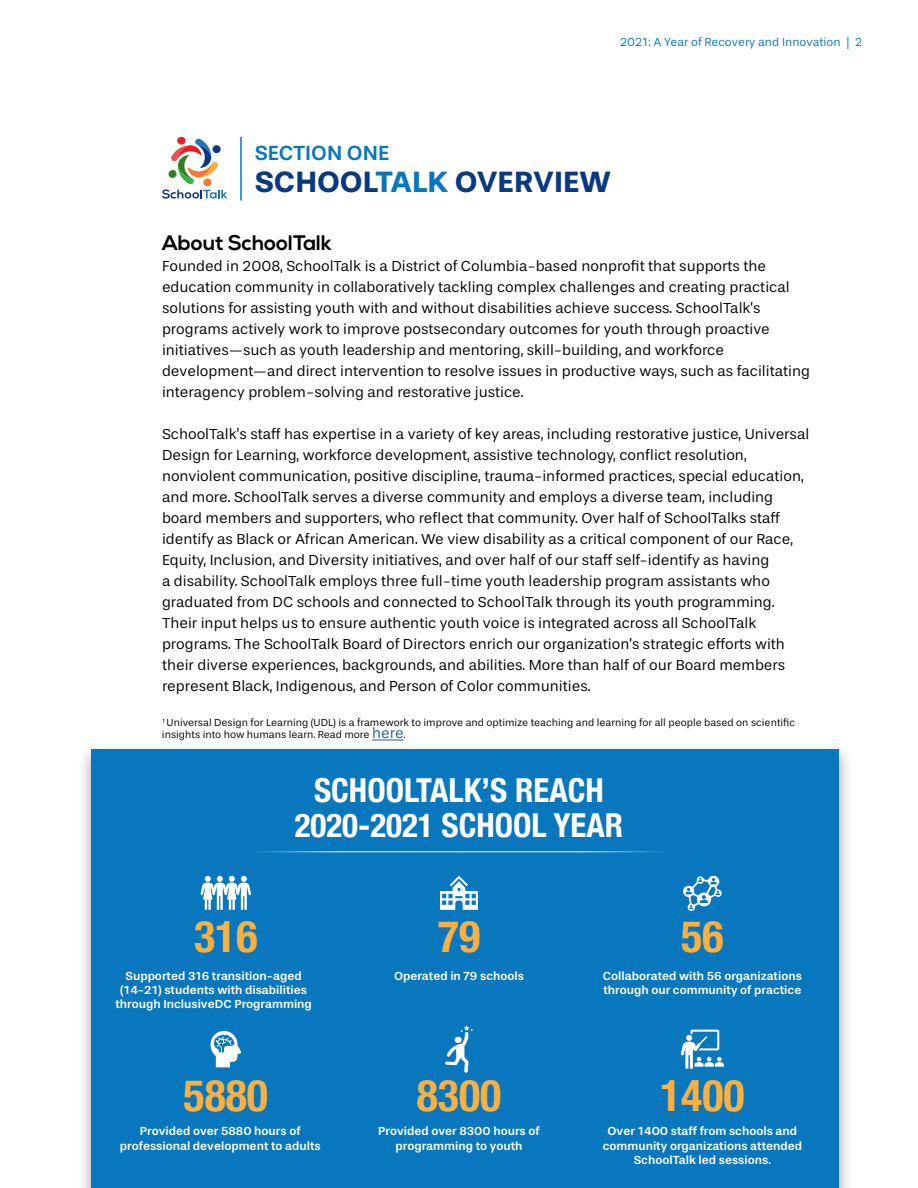
<style>
.page{position:relative;width:918px;height:1188px;background:#fff}
.page>*{position:absolute;margin:0;border:0;box-sizing:border-box;transform-origin:0 0}
.t1{font:700 condensed 43.95px "Helvetica Neue";color:#fab040}
.t2{font:700 condensed 33px/34.5px "Helvetica Neue";color:#fff;text-align:center}
.t3{font:700 30px "Stevie Sans";color:#093a80}
.t4{font:700 21px "Nexa";color:#000}
.t5{font:500 21px "Stevie Sans";color:#0877bd}
.t6{font:15px/21px "Stevie Sans";color:#000}
.t7{font:500 12px/14.4px "Stevie Sans";color:#fff;text-align:center}
.t8{font:12px "Stevie Sans";color:#0877bd}
.t9{font:10.5px/12px "Stevie Sans";color:#000}
.s1{color:#0877bd}
.s2{font-size:15px;color:#215e9e}
</style>
<div class="page">
<svg style="left:162px;top:136px;width:65px;height:63px"></svg>
<hr style="left:240px;top:137px;width:2px;height:64px;background:#0877bd">
<div style="left:77px;top:741px;width:777px;height:447px;background:#000;opacity:.36"></div>
<div style="left:92px;top:750px;width:747px;height:438px;background:#0877bd"></div>
<svg style="left:445px;top:1026px;width:28px;height:47px"></svg>
<svg style="left:681px;top:1030px;width:43px;height:39px"></svg>
<svg style="left:211px;top:1030px;width:30px;height:37px"></svg>
<svg style="left:683px;top:875px;width:39px;height:36px"></svg>
<svg style="left:200px;top:876px;width:51px;height:34px"></svg>
<svg style="left:440px;top:876px;width:38px;height:34px"></svg>
<hr style="left:251px;top:851px;width:208px;height:1px;background:#fff">
<hr style="left:459px;top:851px;width:208px;height:1px;background:#fff">
<hr style="left:372px;top:740px;width:32px;height:1px;background:#215e9e">
<p class="t8" style="left:620px;top:36px;width:243px">2021: A Year of Recovery and Innovation | 2</p>
<h3 class="t5" style="left:255px;top:142px;width:136px">SECTION ONE</h3>
<h3 class="t3" style="left:255px;top:165px;width:358px">SCHOOL<span class="s1">TALK</span> OVERVIEW</h3>
<h3 class="t4" style="left:162px;top:230px;width:171px">About SchoolTalk</h3>
<p class="t6" style="left:162px;top:256px;width:649px">Founded in 2008, SchoolTalk is a District of Columbia-based nonprofit that supports the education community in collaboratively tackling complex challenges and creating practical solutions for assisting youth with and without disabilities achieve success. SchoolTalk’s programs actively work to improve postsecondary outcomes for youth through proactive initiatives—such as youth leadership and mentoring, skill-building, and workforce development—and direct intervention to resolve issues in productive ways, such as facilitating interagency problem-solving and restorative justice.</p>
<p class="t6" style="left:162px;top:424px;width:649px">SchoolTalk’s staff has expertise in a variety of key areas, including restorative justice, Universal Design for Learning, workforce development, assistive technology, conflict resolution, nonviolent communication, positive discipline, trauma-informed practices, special education, and more. SchoolTalk serves a diverse community and employs a diverse team, including board members and supporters, who reflect that community. Over half of SchoolTalks staff identify as Black or African American. We view disability as a critical component of our Race, Equity, Inclusion, and Diversity initiatives, and over half of our staff self-identify as having<br>a disability. SchoolTalk employs three full-time youth leadership program assistants who graduated from DC schools and connected to SchoolTalk through its youth programming.<br>Their input helps us to ensure authentic youth voice is integrated across all SchoolTalk programs. The SchoolTalk Board of Directors enrich our organization’s strategic efforts with their diverse experiences, backgrounds, and abilities. More than half of our Board members represent Black, Indigenous, and Person of Color communities.</p>
<p class="t9" style="left:162px;top:717px;width:635px"><sup>1</sup> Universal Design for Learning (UDL) is a framework to improve and optimize teaching and learning for all people based on scientific insights into how humans learn. Read more <span class="s2">here</span>.</p>
<h1 class="t1" style="left:194px;top:900px;width:65px">316</h1>
<h2 class="t2" style="left:295px;top:771px;width:330px">SCHOOLTALK’S REACH<br>2020-2021 SCHOOL YEAR</h2>
<h1 class="t1" style="left:438px;top:900px;width:44px">79</h1>
<h1 class="t1" style="left:681px;top:900px;width:44px">56</h1>
<p class="t7" style="left:115px;top:969px;width:198px">Supported 316 transition-aged (14-21) students with disabilities through InclusiveDC Programming</p>
<p class="t7" style="left:394px;top:969px;width:131px">Operated in 79 schools</p>
<p class="t7" style="left:603px;top:969px;width:201px;text-align:left">Collaborated with 56 organizations through our community of practice</p>
<h1 class="t1" style="left:184px;top:1059px;width:86px">5880</h1>
<h1 class="t1" style="left:417px;top:1059px;width:86px">8300</h1>
<h1 class="t1" style="left:660px;top:1059px;width:86px">1400</h1>
<p class="t7" style="left:120px;top:1124px;width:202px">Provided over 5880 hours of professional development to adults</p>
<p class="t7" style="left:378px;top:1124px;width:163px">Provided over 8300 hours of programming to youth</p>
<p class="t7" style="left:603px;top:1124px;width:201px">Over 1400 staff from schools and community organizations attended<br>SchoolTalk led sessions.</p>
</div>
